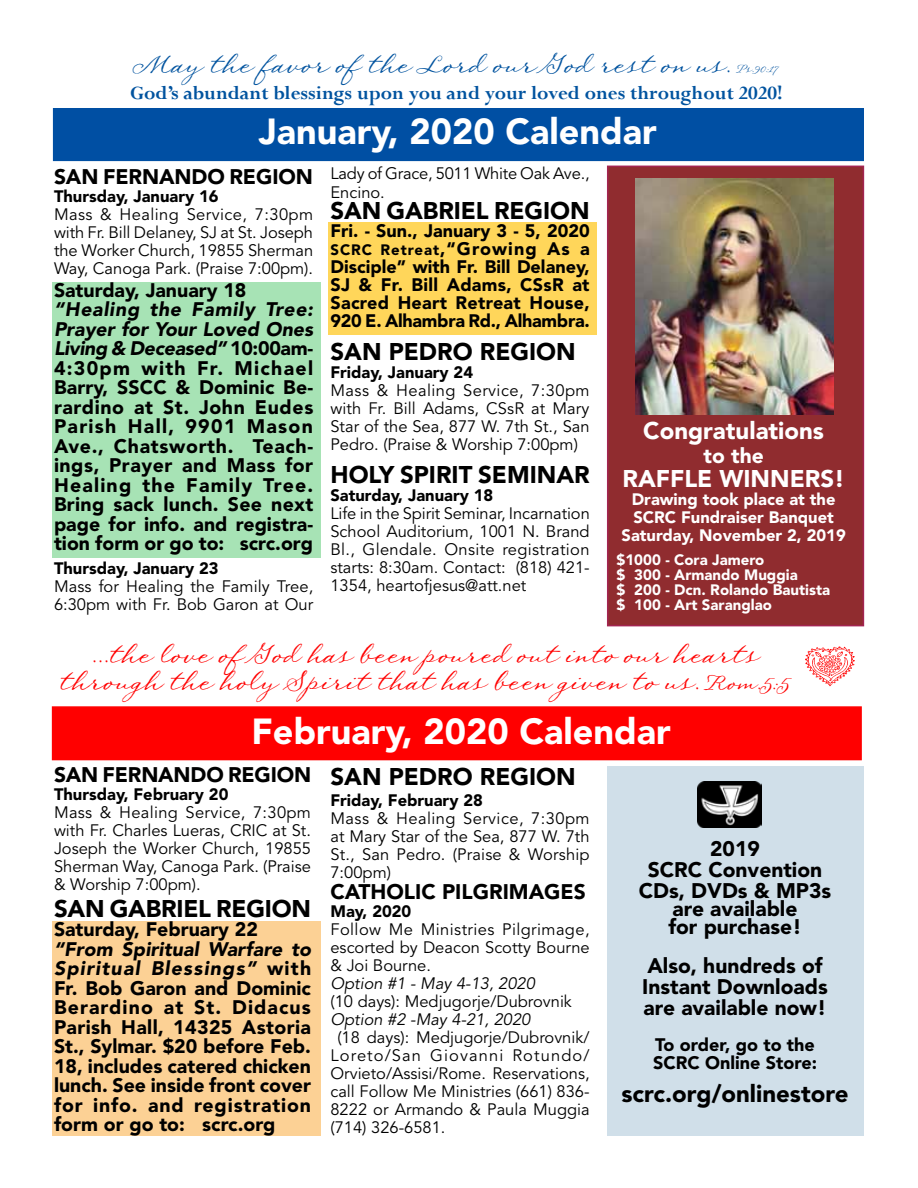
<style>
.page{position:relative;width:918px;height:1188px;background:#fff}
.page>*{position:absolute;margin:0;border:0;box-sizing:border-box;transform-origin:0 0}
.t1{font:900 36px "Avenir LT Std";color:#fff}
.t2{font:900 24px "Avenir LT Std";color:#000}
.t3{font:900 24px "Avenir LT Std";color:#fff}
.t4{font:900 21px/21px "Avenir LT Std";color:#000}
.t5{font:21px/27px "Pegsanna HMK";color:#f00;text-align:center}
.t6{font:700 21px "Perpetua";color:#00539f}
.t7{font:21px "Pegsanna HMK";color:#00539f}
.t8{font:900 21px "Avenir LT Std";color:#fff}
.t9{font:900 19.5px/19.5px "Avenir LT Std";color:#000;text-align:justify}
.t10{font:900 18px/18px "Avenir LT Std";color:#000;text-align:justify}
.t11{font:16.5px/18px "Avenir LT Std";color:#000;text-align:justify}
.t12{font:900 16.5px "Avenir LT Std";color:#000}
.t13{font:900 16.5px/18px "Avenir LT Std";color:#fff;text-align:center}
.t14{font:italic 16.5px "Avenir LT Std";color:#000}
.t15{font:900 15px/15px "Avenir LT Std";color:#fff}
.t16{font:9px "Pegsanna HMK";color:#00539f}
.s1{font-style:italic}
.s2{font-size:15px}
.s3{font-size:18px}
</style>
<div class="page">
<div style="left:52px;top:922px;width:269px;height:214px;background:#fcd195"></div>
<div style="left:52px;top:282px;width:269px;height:275px;background:#a7e3b5"></div>
<div style="left:607px;top:166px;width:257px;height:460px;background:#902c2f;border:2px solid #a32451"></div>
<div style="left:52px;top:706px;width:810px;height:54px;background:#f00;border:2px solid #f00"></div>
<div style="left:328px;top:223px;width:269px;height:112px;background:#ffd65a"></div>
<div style="left:53px;top:108px;width:811px;height:53px;background:#004fa3"></div>
<img style="left:805px;top:646px;width:50px;height:41px">
<div style="left:608px;top:767px;width:256px;height:369px;background:#d0dfe9"></div>
<img style="left:698px;top:781px;width:63px;height:46px">
<img style="left:635px;top:179px;width:198px;height:235px">
<p class="t7" style="left:133px;top:52px;width:601px">May the favor ofthe Lord our God rest on us.</p>
<p class="t16" style="left:739px;top:63px;width:42px">Ps.90:17</p>
<p class="t6" style="left:130px;top:80px;width:654px">God’s abundant blessings upon you and your loved ones throughout 2020!</p>
<h1 class="t1" style="left:259px;top:110px;width:399px">January, 2020 Calendar</h1>
<p class="t4" style="left:54px;top:167px;width:261px">SAN FERNANDO REGION</p>
<p class="t12" style="left:54px;top:187px;width:166px">Thursday, January 16</p>
<p class="t11" style="left:54px;top:206px;width:261px">Mass &amp; Healing Service, 7:30pm with Fr. Bill Delaney, SJ at St. Joseph the Worker Church, 19855 Sherman Way, Canoga Park. (Praise 7:00pm).</p>
<p class="t9" style="left:54px;top:280px;width:194px">Saturday, January 18</p>
<p class="t9" style="left:54px;top:300px;width:261px"><span class="s1">“Healing the Family Tree:<br>Prayer for Your Loved Ones Living &amp; Deceased”</span> 10:00am-4:30pm with Fr. Michael Barry, SSCC &amp; Dominic Be&shy;rardino at St. John Eudes Parish Hall, 9901 Mason Ave., Chatsworth. Teach&shy;ings, Prayer and Mass for Healing the Family Tree.<br>Bring sack lunch. See next page for info. and registra&shy;tion form or go to: scrc.org</p>
<p class="t12" style="left:54px;top:559px;width:166px">Thursday, January 23</p>
<p class="t11" style="left:54px;top:578px;width:261px">Mass for Healing the Family Tree,<br>6:30pm with Fr. Bob Garon at Our</p>
<p class="t11" style="left:330px;top:164px;width:261px;line-height:19.5px">Lady of Grace, 5011 White Oak Ave.,<br>Encino.</p>
<h2 class="t2" style="left:330px;top:196px;width:261px">SAN GABRIEL REGION</h2>
<p class="t10" style="left:330px;top:222px;width:261px">Fri. - Sun., January 3 - 5, 2020<br><span class="s2">SCRC Retreat</span>,“Growing As a Disciple” with Fr. Bill Delaney, SJ &amp; Fr. Bill Adams, CSsR at Sacred Heart Retreat House, 920 E. Alhambra Rd., Alhambra.</p>
<h2 class="t2" style="left:330px;top:337px;width:247px">SAN PEDRO REGION</h2>
<p class="t12" style="left:330px;top:363px;width:144px">Friday, January 24</p>
<p class="t11" style="left:330px;top:382px;width:261px">Mass &amp; Healing Service, 7:30pm with Fr. Bill Adams, CSsR at Mary Star of the Sea, 877 W. 7th St., San Pedro. (Praise &amp; Worship 7:00pm)</p>
<h2 class="t2" style="left:330px;top:460px;width:261px">HOLY SPIRIT SEMINAR</h2>
<p class="t12" style="left:330px;top:486px;width:164px">Saturday, January 18</p>
<p class="t11" style="left:330px;top:505px;width:261px">Life in the Spirit Seminar, Incarnation School Auditorium, 1001 N. Brand Bl., Glendale. Onsite registration starts: 8:30am. Contact: (818) 421- 1354, heartofjesus@att.net</p>
<h2 class="t3" style="left:643px;top:417px;width:182px">Congratulations</h2>
<p class="t8" style="left:704px;top:443px;width:62px">to the</p>
<h2 class="t3" style="left:623px;top:465px;width:224px">RAFFLE WINNERS!</h2>
<p class="t13" style="left:622px;top:491px;width:226px">Drawing took place at the<br>SCRC Fundraiser Banquet<br>Saturday, November 2, 2019</p>
<p class="t15" style="left:616px;top:553px;width:215px">$1000 - Cora Jamero<br>$ 300 - Armando Muggia<br>$ 200 - Dcn. Rolando Bautista $ 100 - Art Saranglao</p>
<p class="t5" style="left:61px;top:641px;width:732px">...the love ofGod has been poured out into our hearts through the holy Spirit that has been given to us. <span class="s3">Rom.5:5</span></p>
<h1 class="t1" style="left:252px;top:710px;width:421px">February, 2020 Calendar</h1>
<p class="t4" style="left:54px;top:764px;width:259px">SAN FERNANDO REGION</p>
<p class="t12" style="left:54px;top:784px;width:176px">Thursday, February 20</p>
<p class="t11" style="left:54px;top:804px;width:259px">Mass &amp; Healing Service, 7:30pm with Fr. Charles Lueras, CRIC at St.<br>Joseph the Worker Church, 19855<br>Sherman Way, Canoga Park. (Praise &amp; Worship 7:00pm).</p>
<h2 class="t2" style="left:54px;top:894px;width:259px">SAN GABRIEL REGION</h2>
<p class="t9" style="left:54px;top:920px;width:206px">Saturday, February 22</p>
<p class="t9" style="left:54px;top:939px;width:259px"><span class="s1">“From Spiritual Warfare to Spiritual Blessings”</span> with Fr. Bob Garon and Dominic Berardino at St. Didacus Parish Hall, 14325 Astoria St., Sylmar. $20 before Feb.<br>18, includes catered chicken lunch. See inside front cover for info. and registration form or go to: scrc.org</p>
<h2 class="t2" style="left:330px;top:762px;width:247px">SAN PEDRO REGION</h2>
<p class="t12" style="left:330px;top:790px;width:154px">Friday, February 28</p>
<p class="t11" style="left:330px;top:810px;width:261px">Mass &amp; Healing Service, 7:30pm at Mary Star of the Sea, 877 W. 7th St., San Pedro. (Praise &amp; Worship 7:00pm)</p>
<p class="t4" style="left:330px;top:881px;width:257px">CATHOLIC PILGRIMAGES</p>
<p class="t12" style="left:330px;top:901px;width:82px">May, 2020</p>
<p class="t11" style="left:330px;top:921px;width:261px">Follow Me Ministries Pilgrimage, escorted by Deacon Scotty Bourne &amp; Joi Bourne.</p>
<p class="t14" style="left:330px;top:974px;width:206px">Option #1 - May 4-13, 2020</p>
<p class="t11" style="left:330px;top:993px;width:243px">(10 days): Medjugorje/Dubrovnik</p>
<p class="t14" style="left:330px;top:1010px;width:201px">Option #2 -May 4-21, 2020</p>
<p class="t11" style="left:330px;top:1029px;width:261px;text-indent:7px">(18 days): Medjugorje/Dubrovnik/ Loreto/San Giovanni Rotundo/ Orvieto/Assisi/Rome. Reservations, call Follow Me Ministries (661) 836- 8222 or Armando &amp; Paula Muggia (714) 326-6581.</p>
<p class="t4" style="left:639px;top:838px;width:194px;text-align:center">2019<br>SCRC Convention<br>CDs, DVDs &amp; MP3s</p>
<p class="t4" style="left:668px;top:900px;width:135px;line-height:18px">are available for purchase!</p>
<p class="t4" style="left:642px;top:955px;width:187px">Also, hundreds of<br>Instant Downloads are available now!</p>
<p class="t10" style="left:653px;top:1036px;width:165px">To order, go to the<br>SCRC Online Store:</p>
<h2 class="t2" style="left:622px;top:1079px;width:229px">scrc.org/onlinestore</h2>
</div>
